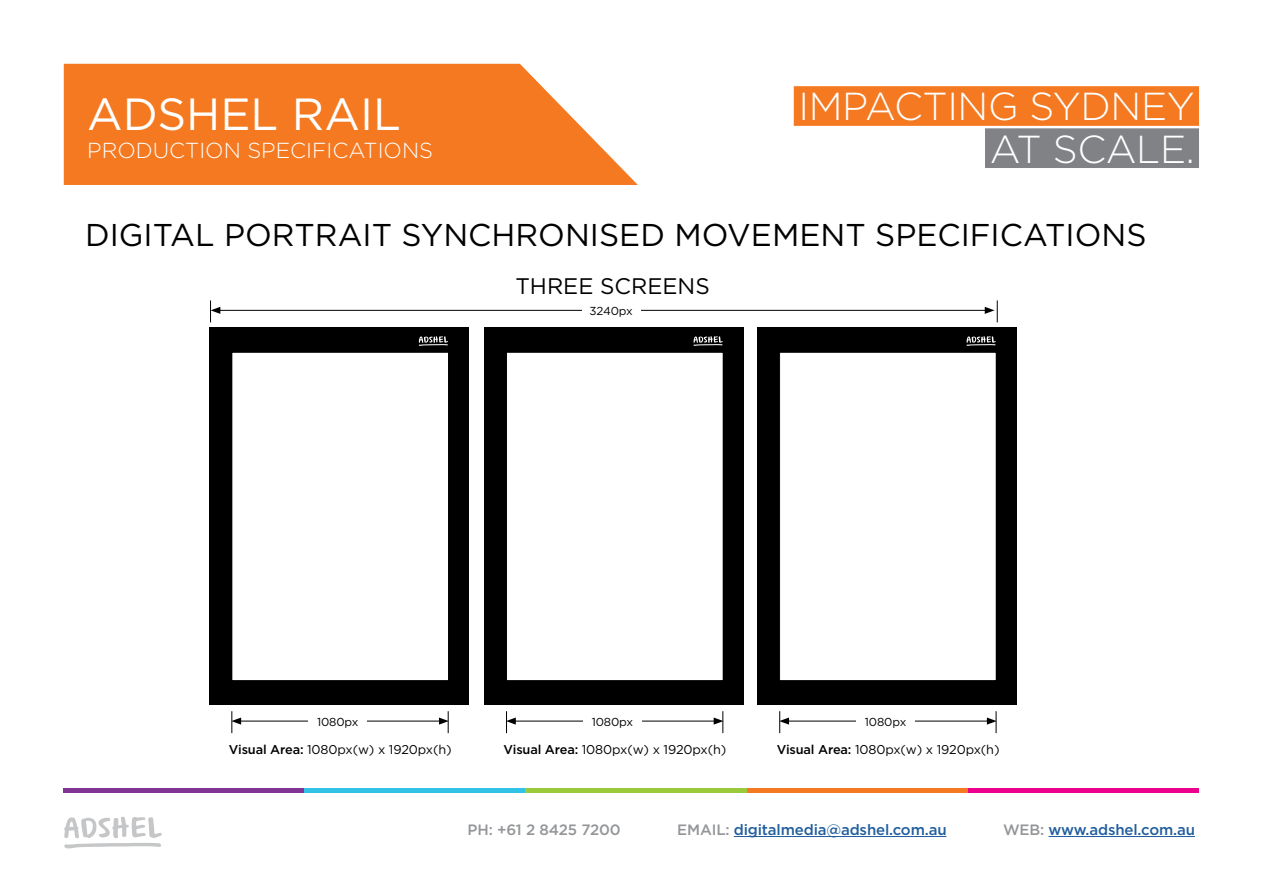
<style>
.page{position:relative;width:1263px;height:893px;background:#fff}
.page>*{position:absolute;margin:0;border:0;box-sizing:border-box;transform-origin:0 0}
.t1{font:45px "Gotham";color:#fff}
.t2{font:300 39px/42.2px "Gotham";letter-spacing:-.01em;color:#fff;text-align:right}
.t3{font:31.5px "Gotham";color:#000}
.t4{font:22.5px "Gotham";color:#000}
.t5{font:300 21.75px "Gotham";color:#fff}
.t6{font:500 15px "Gotham";letter-spacing:-.01em;color:#215e9e}
.t7{font:500 15px "Gotham";letter-spacing:-.01em;color:#939598}
.t8{font:12.75px "Gotham";letter-spacing:-.01em;color:#000}
.t9{font:11.55px "Gotham";letter-spacing:-.01em;color:#000}
.s1{font-weight:500}
.s2{color:#939598}
</style>
<div class="page">
<hr style="left:64px;top:789px;width:240px;height:4px;background:#803594">
<hr style="left:304px;top:789px;width:221px;height:4px;background:#30c3e5">
<hr style="left:525px;top:789px;width:222px;height:4px;background:#9aca3c">
<hr style="left:747px;top:789px;width:221px;height:4px;background:#f47920">
<hr style="left:968px;top:789px;width:231px;height:4px;background:#ec008c">
<svg style="left:64px;top:816px;width:98px;height:33px"></svg>
<hr style="left:734px;top:836px;width:212px;height:1px;background:#215e9e">
<hr style="left:1048px;top:836px;width:147px;height:1px;background:#215e9e">
<div style="left:757px;top:328px;width:260px;height:377px;background:#000"></div>
<svg style="left:64px;top:64px;width:574px;height:121px;background:#f58636"></svg>
<div style="left:779px;top:352px;width:217px;height:329px;background:#fff"></div>
<div style="left:779px;top:352px;width:218px;height:329px;border:1px solid #000"></div>
<hr style="left:218px;top:310px;width:769px;height:1px;background:#000">
<hr style="left:787px;top:721px;width:202px;height:1px;background:#000">
<svg style="left:210px;top:300px;width:10px;height:22px"></svg>
<svg style="left:779px;top:711px;width:10px;height:22px"></svg>
<svg style="left:985px;top:300px;width:13px;height:22px"></svg>
<svg style="left:987px;top:711px;width:10px;height:22px"></svg>
<div style="left:582px;top:302px;width:58px;height:17px;background:#fff"></div>
<div style="left:856px;top:713px;width:59px;height:16px;background:#fff"></div>
<svg style="left:966px;top:336px;width:30px;height:10px"></svg>
<div style="left:794px;top:86px;width:405px;height:40px;background:#f47920"></div>
<div style="left:985px;top:128px;width:214px;height:40px;background:#808285"></div>
<div style="left:484px;top:328px;width:260px;height:377px;background:#000"></div>
<div style="left:506px;top:352px;width:217px;height:329px;background:#fff"></div>
<div style="left:506px;top:352px;width:218px;height:329px;border:1px solid #000"></div>
<hr style="left:513px;top:721px;width:203px;height:1px;background:#000">
<svg style="left:506px;top:711px;width:10px;height:22px"></svg>
<svg style="left:714px;top:711px;width:9px;height:22px"></svg>
<div style="left:583px;top:713px;width:59px;height:16px;background:#fff"></div>
<svg style="left:693px;top:336px;width:30px;height:10px"></svg>
<div style="left:210px;top:328px;width:259px;height:377px;background:#000"></div>
<div style="left:232px;top:352px;width:216px;height:329px;background:#fff"></div>
<div style="left:231px;top:352px;width:218px;height:329px;border:1px solid #000"></div>
<hr style="left:239px;top:721px;width:202px;height:1px;background:#000">
<svg style="left:231px;top:711px;width:10px;height:22px"></svg>
<svg style="left:439px;top:711px;width:10px;height:22px"></svg>
<div style="left:308px;top:713px;width:59px;height:16px;background:#fff"></div>
<svg style="left:419px;top:336px;width:29px;height:10px"></svg>
<h1 class="t1" style="left:87px;top:85px;width:315px">ADSHEL RAIL</h1>
<h3 class="t5" style="left:87px;top:137px;width:347px">PRODUCTION SPECIFICATIONS</h3>
<h2 class="t2" style="left:798px;top:84px;width:398px">IMPACTING SYDNEY<br>AT SCALE.</h2>
<h3 class="t3" style="left:85px;top:215px;width:1063px">DIGITAL PORTRAIT SYNCHRONISED MOVEMENT SPECIFICATIONS</h3>
<h3 class="t4" style="left:515px;top:272px;width:196px">THREE SCREENS</h3>
<p class="t9" style="left:590px;top:303px;width:45px">3240px</p>
<p class="t9" style="left:317px;top:714px;width:43px">1080px</p>
<p class="t8" style="left:229px;top:742px;width:224px"><span class="s1">Visual Area:</span> 1080px(w) x 1920px(h)</p>
<p class="t8" style="left:777px;top:742px;width:224px"><span class="s1">Visual Area:</span> 1080px(w) x 1920px(h)</p>
<p class="t9" style="left:592px;top:714px;width:43px">1080px</p>
<p class="t8" style="left:504px;top:742px;width:224px"><span class="s1">Visual Area:</span> 1080px(w) x 1920px(h)</p>
<p class="t9" style="left:865px;top:714px;width:43px">1080px</p>
<p class="t7" style="left:468px;top:820px;width:155px">PH: +61 2 8425 7200</p>
<p class="t6" style="left:677px;top:820px;width:271px"><span class="s2">EMAIL:</span> digitalmedia@adshel.com.au</p>
<p class="t6" style="left:1003px;top:820px;width:193px"><span class="s2">WEB:</span> www.adshel.com.au</p>
</div>
